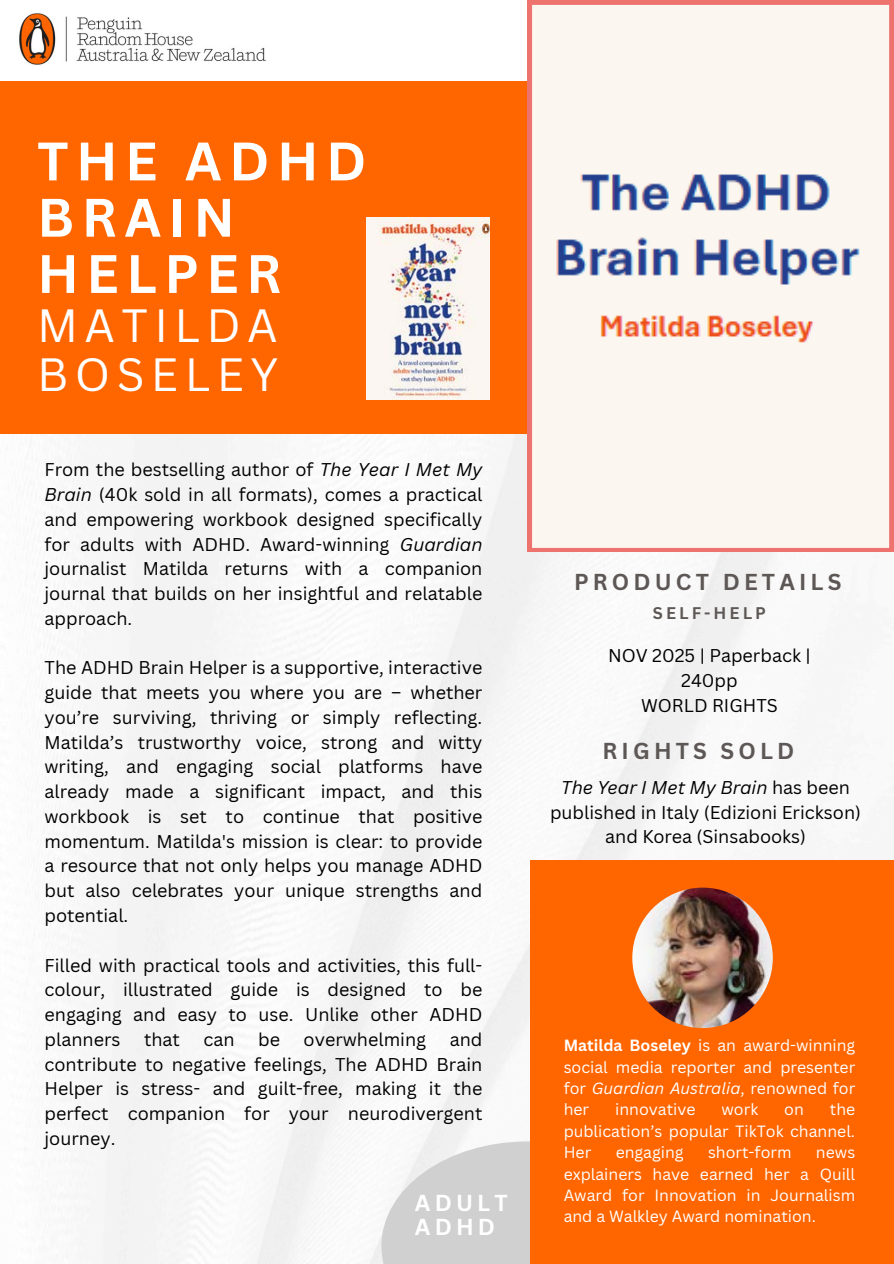
<style>
.page{position:relative;width:894px;height:1264px;background:#fff}
.page>*{position:absolute;margin:0;border:0;box-sizing:border-box;transform-origin:0 0}
.t1{font:700 52.95px/56.2px "Canva Sans";letter-spacing:.14em;color:#fff}
.t2{font:45.45px/48.3px "Canva Sans";letter-spacing:.14em;color:#fff}
.t3{font:700 22.5px/23.7px "Canva Sans";letter-spacing:.185em;color:#fff}
.t4{font:700 22.35px "Canva Sans";letter-spacing:.185em;color:#5d5755}
.t5{font:18px/24.8px "Canva Sans";color:#000;text-align:justify}
.t6{font:700 16.5px "Canva Sans";letter-spacing:.185em;color:#5d5755}
.t7{font:15.9px/21.3px "Canva Sans";color:#fff;text-align:justify}
.s1{font-style:italic}
.s2{font-weight:700}
</style>
<div class="page">
<div style="left:0;top:82px;width:568px;height:352px;background:#f60"></div>
<svg style="left:527px;top:0;width:366px;height:552px"></svg>
<svg style="left:381px;top:1141px;width:148px;height:122px;fill:#d1d0d0"></svg>
<div style="left:529px;top:860px;width:364px;height:403px;background:#f60"></div>
<img style="left:632px;top:887px;width:140px;height:141px;border-radius:50%">
<img style="left:367px;top:217px;width:122px;height:183px">
<img style="left:19px;top:13px;width:247px;height:52px">
<p class="t1" style="left:37px;top:132px;width:330px">THE ADHD<br>BRAIN<br>HELPER</p>
<p class="t2" style="left:37px;top:301px;width:242px">MATILDA<br>BOSELEY</p>
<h1 class="t5" style="left:44px;top:457px;width:439px">From the bestselling author of <span class="s1">The Year I Met My Brain</span> (40k sold in all formats), comes a practical and empowering workbook designed specifically for adults with ADHD. Award-winning <span class="s1">Guardian </span>journalist Matilda returns with a companion journal that builds on her insightful and relatable approach.</h1>
<p class="t5" style="left:44px;top:655px;width:439px">The ADHD Brain Helper is a supportive, interactive guide that meets you where you are – whether you’re surviving, thriving or simply reflecting.<br>Matilda’s trustworthy voice, strong and witty writing, and engaging social platforms have already made a significant impact, and this workbook is set to continue that positive momentum. Matilda's mission is clear: to provide a resource that not only helps you manage ADHD but also celebrates your unique strengths and potential.</p>
<h4 class="t5" style="left:44px;top:952px;width:439px">Filled with practical tools and activities, this full&shy;colour, illustrated guide is designed to be engaging and easy to use. Unlike other ADHD planners</h4>
<h4 class="t5" style="left:44px;top:1026px;width:439px;text-indent:405px">and contribute to negative feelings, The ADHD Brain Helper is stress- and guilt-free, making it the perfect companion for your neurodivergent journey.</h4>
<h4 class="t5" style="left:144px;top:1026px;width:37px">that</h4>
<h4 class="t5" style="left:203px;top:1026px;width:33px">can</h4>
<h4 class="t5" style="left:258px;top:1026px;width:23px">be</h4>
<h4 class="t5" style="left:303px;top:1026px;width:124px">overwhelming</h4>
<h4 class="t3" style="left:415px;top:1190px;width:94px">ADULT<br>ADHD</h4>
<h4 class="t4" style="left:574px;top:566px;width:269px">PRODUCT DETAILS</h4>
<h2 class="t6" style="left:652px;top:601px;width:115px">SELF-HELP</h2>
<h4 class="t5" style="left:608px;top:642px;width:204px;text-align:center">NOV 2025 | Paperback |<br>240pp<br>WORLD RIGHTS</h4>
<h3 class="t4" style="left:602px;top:735px;width:193px">RIGHTS SOLD</h3>
<h2 class="t5" style="left:550px;top:774px;width:312px;text-align:center"><span class="s1">The Year I Met My Brain</span> has been published in Italy (Edizioni Erickson) and Korea (Sinsabooks)</h2>
<h4 class="t7" style="left:563px;top:1034px;width:293px"><span class="s2">Matilda Boseley</span> is an award-winning social media reporter and presenter for <span class="s1">Guardian Australia</span>, renowned for her</h4>
<h4 class="t7" style="left:563px;top:1098px;width:293px;text-indent:266px">the publication’s popular TikTok channel.<br>Her</h4>
<h4 class="t7" style="left:615px;top:1098px;width:82px">innovative</h4>
<h4 class="t7" style="left:721px;top:1098px;width:38px">work</h4>
<h4 class="t7" style="left:784px;top:1098px;width:21px">on</h4>
<h4 class="t7" style="left:615px;top:1141px;width:69px">engaging</h4>
<h4 class="t7" style="left:707px;top:1141px;width:85px">short-form</h4>
<h4 class="t7" style="left:563px;top:1141px;width:293px;text-indent:252px">news explainers have earned her a Quill Award for Innovation in Journalism and a Walkley Award nomination.</h4>
</div>
